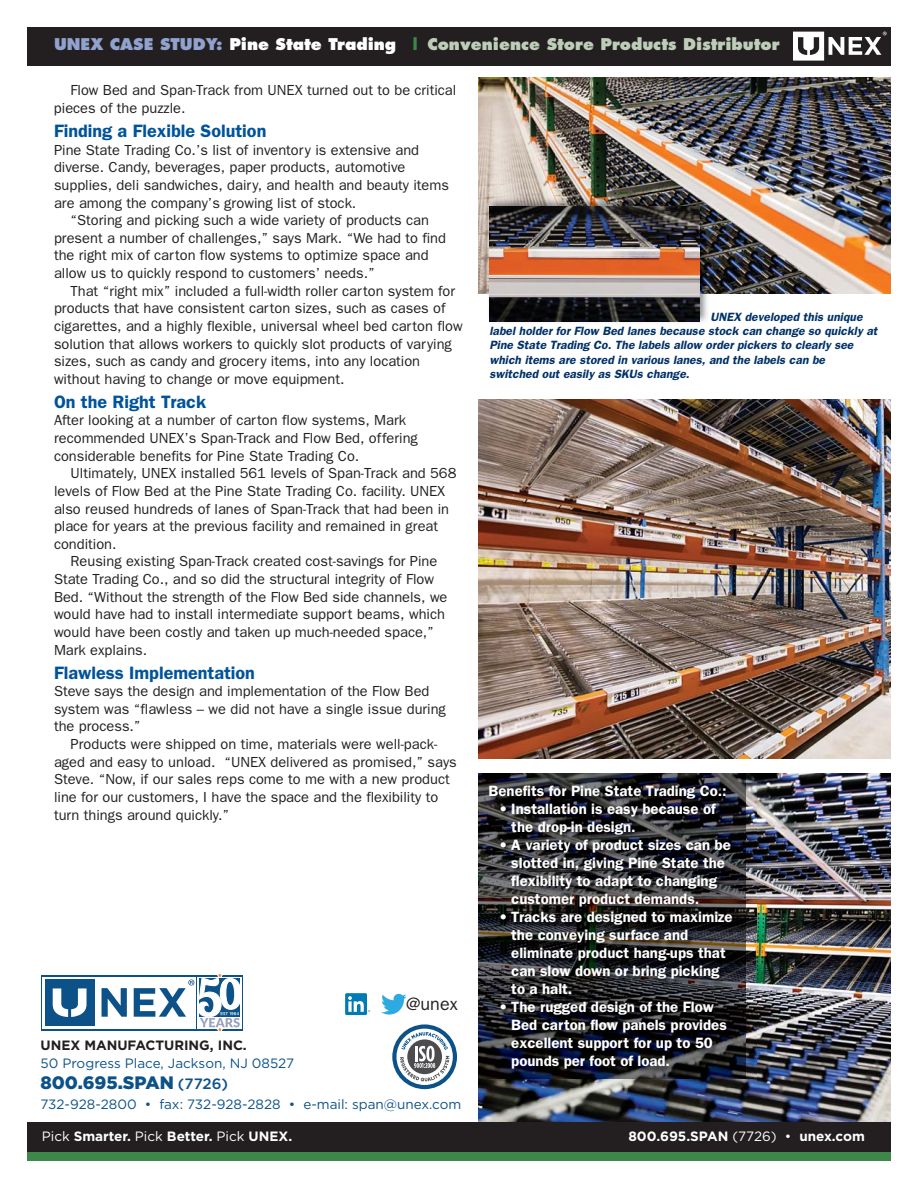
<style>
.page{position:relative;width:918px;height:1188px;background:#fff}
.page>*{position:absolute;margin:0;border:0;box-sizing:border-box;transform-origin:0 0}
.t1{font:600 18px "Franklin Gothic";color:#00539b}
.t2{font:900 18px "Gotham";color:#0c5289}
.t3{font:18px "Franklin Gothic";color:#231f20}
.t4{font:800 15.75px "Futura";color:#bdcdb8}
.t5{font:600 15px/18px "Franklin Gothic";color:#fff}
.t6{font:14.7px/17.5px "Franklin Gothic";color:#231f20}
.t7{font:13.5px "Gotham";color:#0c5289}
.t8{font:700 13.5px "Gotham";color:#fff}
.t9{font:700 13.5px "Gotham";color:#231f20}
.t10{font:italic 600 12px/14.4px "Franklin Gothic";letter-spacing:.005em;color:#003167}
.s1{color:#90a2cd}
.s2{color:#fff}
.s3{color:#3d8849}
.s4{font-weight:500;font-size:15px}
.s5{font-weight:400}
</style>
<div class="page">
<img style="left:478px;top:78px;width:413px;height:215px">
<img style="left:478px;top:399px;width:413px;height:360px">
<img style="left:478px;top:774px;width:413px;height:348px">
<div style="left:27px;top:27px;width:864px;height:39px;background:#231f20"></div>
<img style="left:478px;top:774px;width:268px;height:5px">
<img style="left:478px;top:779px;width:1px;height:300px">
<img style="left:479px;top:779px;width:277px;height:309px">
<img style="left:484px;top:192px;width:229px;height:131px">
<img style="left:490px;top:206px;width:209px;height:116px">
<div style="left:27px;top:1152px;width:864px;height:8px;background:#3d8849"></div>
<div style="left:27px;top:1122px;width:864px;height:30px;background:#231f20"></div>
<svg style="left:793px;top:32px;width:94px;height:29px"></svg>
<svg style="left:102px;top:988px;width:25px;height:29px"></svg>
<div style="left:45px;top:980px;width:50px;height:46px;background:#0c5289"></div>
<svg style="left:53px;top:988px;width:34px;height:29px"></svg>
<hr style="left:42px;top:975px;width:201px;height:2px;background:#0c5289">
<hr style="left:42px;top:1029px;width:201px;height:2px;background:#0c5289">
<hr style="left:242px;top:975px;width:1px;height:56px;background:#0c5289">
<hr style="left:41px;top:975px;width:1px;height:56px;background:#0c5289">
<svg style="left:134px;top:973px;width:106px;height:58px"></svg>
<svg style="left:381px;top:994px;width:26px;height:21px"></svg>
<div style="left:345px;top:993px;width:22px;height:22px;background:#007bb6;border-radius:2px"></div>
<svg style="left:348px;top:996px;width:22px;height:16px"></svg>
<svg style="left:392px;top:1024px;width:65px;height:65px"></svg>
<svg style="left:396px;top:1029px;width:57px;height:56px"></svg>
<svg style="left:400px;top:1032px;width:49px;height:49px"></svg>
<p class="t4" style="left:54px;top:38px;width:727px"><span class="s1">UNEX CASE STUDY:</span> <span class="s2">Pine State Trading</span> <span class="s3">|</span> Convenience Store Products Distributor</p>
<p class="t6" style="left:54px;top:83px;width:404px;text-indent:17px">Flow Bed and Span-Track from UNEX turned out to be critical pieces of the puzzle.</p>
<p class="t1" style="left:54px;top:125px;width:214px">Finding a Flexible Solution</p>
<p class="t6" style="left:54px;top:142px;width:397px">Pine State Trading Co.’s list of inventory is extensive and diverse. Candy, beverages, paper products, automotive supplies, deli sandwiches, dairy, and health and beauty items are among the company’s growing list of stock.</p>
<p class="t6" style="left:54px;top:213px;width:394px;text-indent:17px">“Storing and picking such a wide variety of products can present a number of challenges,” says Mark. “We had to find the right mix of carton flow systems to optimize space and allow us to quickly respond to customers’ needs.”</p>
<p class="t6" style="left:54px;top:283px;width:410px;text-indent:17px">That “right mix” included a full-width roller carton system for products that have consistent carton sizes, such as cases of cigarettes, and a highly flexible, universal wheel bed carton flow solution that allows workers to quickly slot products of varying sizes, such as candy and grocery items, into any location without having to change or move equipment.</p>
<p class="t1" style="left:54px;top:395px;width:154px">On the Right Track</p>
<p class="t6" style="left:54px;top:413px;width:365px">After looking at a number of carton flow systems, Mark recommended UNEX’s Span-Track and Flow Bed, offering considerable benefits for Pine State Trading Co.</p>
<p class="t6" style="left:54px;top:466px;width:404px;text-indent:17px">Ultimately, UNEX installed 561 levels of Span-Track and 568 levels of Flow Bed at the Pine State Trading Co. facility. UNEX also reused hundreds of lanes of Span-Track that had been in place for years at the previous facility and remained in great condition.</p>
<p class="t6" style="left:54px;top:554px;width:395px;text-indent:17px">Reusing existing Span-Track created cost-savings for Pine State Trading Co., and so did the structural integrity of Flow Bed. “Without the strength of the Flow Bed side channels, we would have had to install intermediate support beams, which would have been costly and taken up much-needed space,” Mark explains.</p>
<p class="t1" style="left:54px;top:666px;width:203px">Flawless Implementation</p>
<p class="t6" style="left:54px;top:684px;width:393px">Steve says the design and implementation of the Flow Bed system was “flawless – we did not have a single issue during the process.”</p>
<p class="t6" style="left:54px;top:736px;width:404px;text-indent:17px">Products were shipped on time, materials were well-pack&shy;aged and easy to unload. “UNEX delivered as promised,” says Steve. “Now, if our sales reps come to me with a new product line for our customers, I have the space and the flexibility to turn things around quickly.”</p>
<p class="t3" style="left:406px;top:997px;width:53px">@unex</p>
<p class="t9" style="left:40px;top:1041px;width:208px">UNEX MANUFACTURING, INC.</p>
<p class="t7" style="left:40px;top:1056px;width:255px">50 Progress Place, Jackson, NJ 08527</p>
<p class="t2" style="left:40px;top:1076px;width:189px">800.695.SPAN <span class="s4">(7726)</span></p>
<p class="t7" style="left:40px;top:1096px;width:422px">732-928-2800 • fax: 732-928-2828 • e-mail: span@unex.com</p>
<p class="t10" style="left:489px;top:310px;width:392px;text-indent:221px">UNEX developed this unique label holder for Flow Bed lanes because stock can change so quickly at Pine State Trading Co. The labels allow order pickers to clearly see which items are stored in various lanes, and the labels can be switched out easily as SKUs change.</p>
<p class="t5" style="left:489px;top:783px;width:240px">Benefits for Pine State Trading Co.:</p>
<p class="t5" style="left:511px;top:801px;width:206px;text-indent:-12px">• Installation is easy because of the drop-in design.</p>
<p class="t5" style="left:511px;top:837px;width:221px;text-indent:-12px">• A variety of product sizes can be slotted in, giving Pine State the flexibility to adapt to changing customer product demands.</p>
<p class="t5" style="left:511px;top:909px;width:223px;text-indent:-12px">• Tracks are designed to maximize the conveying surface and eliminate product hang-ups that can slow down or bring picking to a halt.</p>
<p class="t5" style="left:511px;top:999px;width:217px;text-indent:-12px">• The rugged design of the Flow<br>Bed carton flow panels provides excellent support for up to 50 pounds per foot of load.</p>
<p class="t8" style="left:42px;top:1131px;width:252px"><span class="s5">Pick</span> Smarter. <span class="s5">Pick</span> Better. <span class="s5">Pick</span> UNEX.</p>
<p class="t8" style="left:628px;top:1131px;width:238px">800.695.SPAN <span class="s5">(7726) •</span> unex.com</p>
</div>
